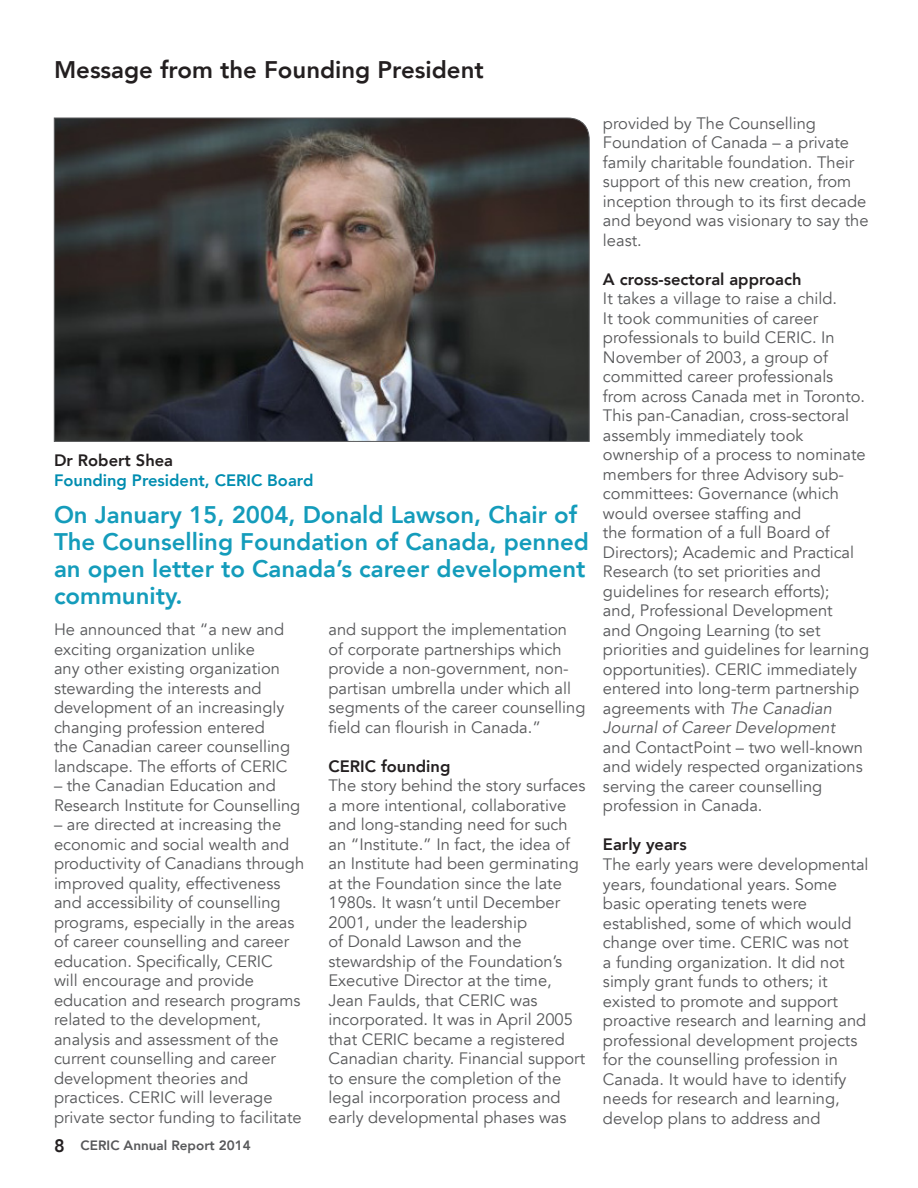
<style>
.page{position:relative;width:918px;height:1188px;background:#fff}
.page>*{position:absolute;margin:0;border:0;box-sizing:border-box;transform-origin:0 0}
.t1{font:800 24px/27px "Avenir";color:#149cbb}
.t2{font:800 24px "Avenir";color:#231f20}
.t3{font:16.5px/19.5px "Avenir";color:#57585a}
.t4{font:800 16.5px "Avenir";color:#231f20}
.t5{font:800 16.5px "Avenir";color:#008db0}
.t6{font:800 13.5px "Avenir";color:#57585a}
.s1{font-size:18px;color:#231f20}
.s2{font-style:italic}
</style>
<div class="page">
<svg style="left:54px;top:117px;width:536px;height:325px;background:#44403f"></svg>
<p class="t2" style="left:54px;top:51px;width:431px">Message from the Founding President</p>
<p class="t4" style="left:54px;top:448px;width:121px">Dr Robert Shea</p>
<p class="t5" style="left:54px;top:468px;width:261px">Founding President, CERIC Board</p>
<p class="t1" style="left:54px;top:501px;width:537px">On January 15, 2004, Donald Lawson, Chair of The Counselling Foundation of Canada, penned an open letter to Canada’s career development community.</p>
<p class="t3" style="left:328px;top:620px;width:258px">and support the implementation of corporate partnerships which provide a non-government, non&shy;partisan umbrella under which all segments of the career counselling field can flourish in Canada.”</p>
<p class="t4" style="left:328px;top:753px;width:123px">CERIC founding</p>
<p class="t3" style="left:328px;top:776px;width:258px">The story behind the story surfaces a more intentional, collaborative and long-standing need for such an “Institute.” In fact, the idea of an Institute had been germinating at the Foundation since the late<br>1980s. It wasn’t until December<br>2001, under the leadership<br>of Donald Lawson and the stewardship of the Foundation’s<br>Executive Director at the time,<br>Jean Faulds, that CERIC was incorporated. It was in April 2005 that CERIC became a registered<br>Canadian charity. Financial support to ensure the completion of the legal incorporation process and early developmental phases was</p>
<p class="t3" style="left:54px;top:620px;width:238px">He announced that “a new and exciting organization unlike<br>any other existing organization stewarding the interests and development of an increasingly changing profession entered the Canadian career counselling landscape. The efforts of CERIC</p>
<p class="t3" style="left:54px;top:776px;width:248px">– the Canadian Education and<br>Research Institute for Counselling</p>
<p class="t3" style="left:54px;top:815px;width:252px">– are directed at increasing the economic and social wealth and productivity of Canadians through improved quality, effectiveness and accessibility of counselling programs, especially in the areas of career counselling and career education. Specifically, CERIC<br>will encourage and provide education and research programs related to the development, analysis and assessment of the current counselling and career development theories and practices. CERIC will leverage private sector funding to facilitate</p>
<p class="t6" style="left:54px;top:1135px;width:198px"><span class="s1">8</span> CERIC Annual Report 2014</p>
<p class="t3" style="left:603px;top:114px;width:267px">provided by The Counselling<br>Foundation of Canada – a private family charitable foundation. Their support of this new creation, from inception through to its first decade and beyond was visionary to say the least.</p>
<p class="t4" style="left:603px;top:266px;width:200px">A cross-sectoral approach</p>
<p class="t3" style="left:603px;top:289px;width:268px">It takes a village to raise a child.<br>It took communities of career professionals to build CERIC. In<br>November of 2003, a group of committed career professionals from across Canada met in Toronto.<br>This pan-Canadian, cross-sectoral assembly immediately took ownership of a process to nominate members for three Advisory sub&shy;committees: Governance (which would oversee staffing and<br>the formation of a full Board of<br>Directors); Academic and Practical<br>Research (to set priorities and guidelines for research efforts);<br>and, Professional Development<br>and Ongoing Learning (to set priorities and guidelines for learning opportunities). CERIC immediately entered into long-term partnership agreements with <span class="s2">The Canadian<br>Journal of Career Development<br></span>and ContactPoint – two well-known and widely respected organizations serving the career counselling profession in Canada.</p>
<p class="t4" style="left:603px;top:832px;width:85px">Early years</p>
<p class="t3" style="left:603px;top:855px;width:267px">The early years were developmental years, foundational years. Some basic operating tenets were established, some of which would change over time. CERIC was not<br>a funding organization. It did not simply grant funds to others; it existed to promote and support proactive research and learning and professional development projects for the counselling profession in<br>Canada. It would have to identify needs for research and learning, develop plans to address and</p>
</div>
